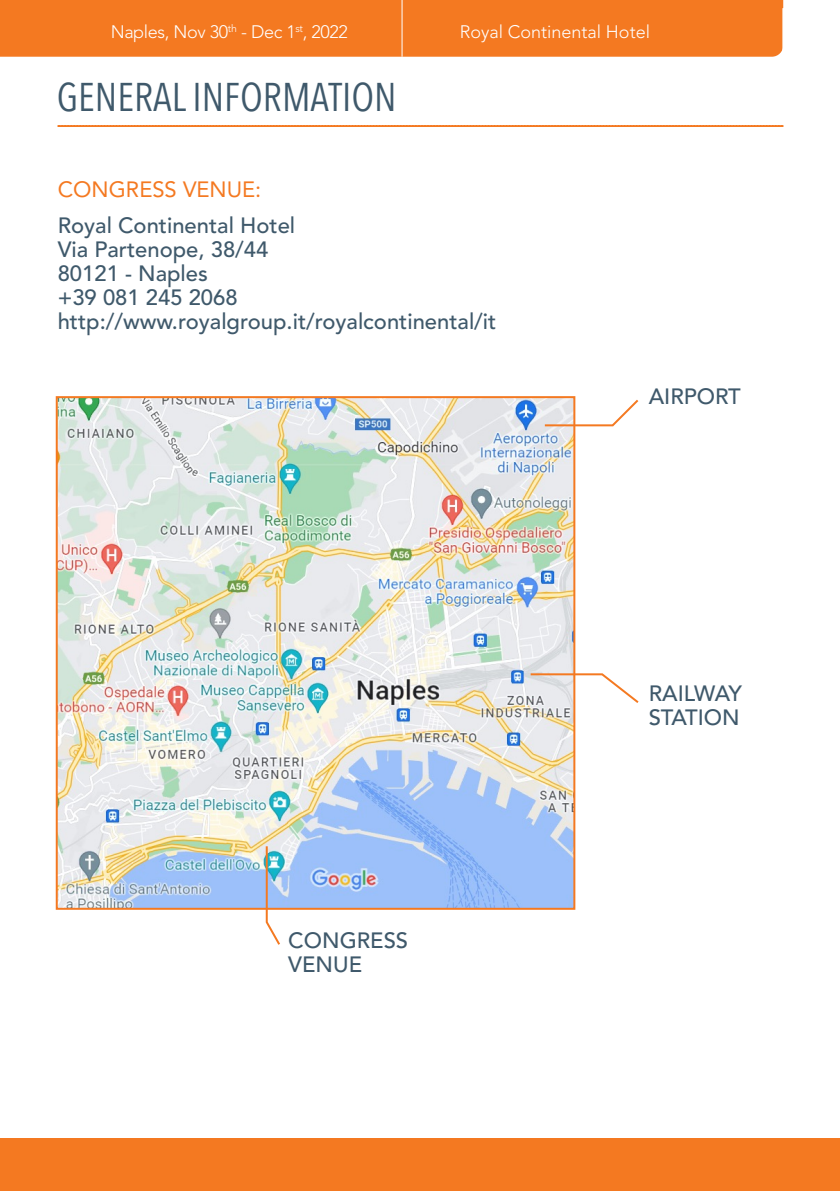
<style>
.page{position:relative;width:840px;height:1191px;background:#fff}
.page>*{position:absolute;margin:0;border:0;box-sizing:border-box;transform-origin:0 0}
.t1{font:40px "Avenir Next Condensed";color:#3f596b}
.t2{font:500 22px/24px "Avenir LT Std";color:#3f596b}
.t3{font:22px "Avenir LT Std";color:#f47921}
.t4{font:300 18px "Avenir LT Std";letter-spacing:-.02em;color:#fff}
.t5{font:300 18px "Avenir LT Std";color:#fff}
</style>
<div class="page">
<div style="left:0;top:0;width:782px;height:57px;background:#f47921"></div>
<hr style="left:401px;top:0;width:1px;height:57px;background:#fff">
<svg style="left:58px;top:125px;width:725px;height:2px"></svg>
<div style="left:0;top:1138px;width:839px;height:53px;background:#f47921"></div>
<img style="left:59px;top:399px;width:513px;height:507px">
<div style="left:56px;top:396px;width:519px;height:513px;border:2px solid #f47921"></div>
<svg style="left:542px;top:397px;width:97px;height:30px"></svg>
<svg style="left:528px;top:672px;width:111px;height:33px"></svg>
<svg style="left:264px;top:844px;width:18px;height:101px"></svg>
<p class="t4" style="left:111px;top:22px;width:239px">Naples, Nov 30<sup>th</sup> - Dec 1<sup>st</sup>, 2022</p>
<p class="t5" style="left:459px;top:22px;width:192px">Royal Continental Hotel</p>
<p class="t1" style="left:57px;top:63px;width:341px">GENERAL INFORMATION</p>
<p class="t3" style="left:58px;top:176px;width:205px">CONGRESS VENUE:</p>
<p class="t2" style="left:58px;top:214px;width:239px">Royal Continental Hotel</p>
<p class="t2" style="left:58px;top:238px;width:212px">Via Partenope, 38/44</p>
<p class="t2" style="left:58px;top:262px;width:151px">80121 - Naples</p>
<p class="t2" style="left:58px;top:286px;width:181px">+39 081 245 2068</p>
<p class="t2" style="left:58px;top:310px;width:440px">http://www.royalgroup.it/royalcontinental/it</p>
<p class="t2" style="left:288px;top:929px;width:121px">CONGRESS</p>
<p class="t2" style="left:288px;top:953px;width:75px">VENUE</p>
<p class="t2" style="left:648px;top:385px;width:94px">AIRPORT</p>
<p class="t2" style="left:648px;top:682px;width:95px">RAILWAY<br>STATION</p>
</div>
